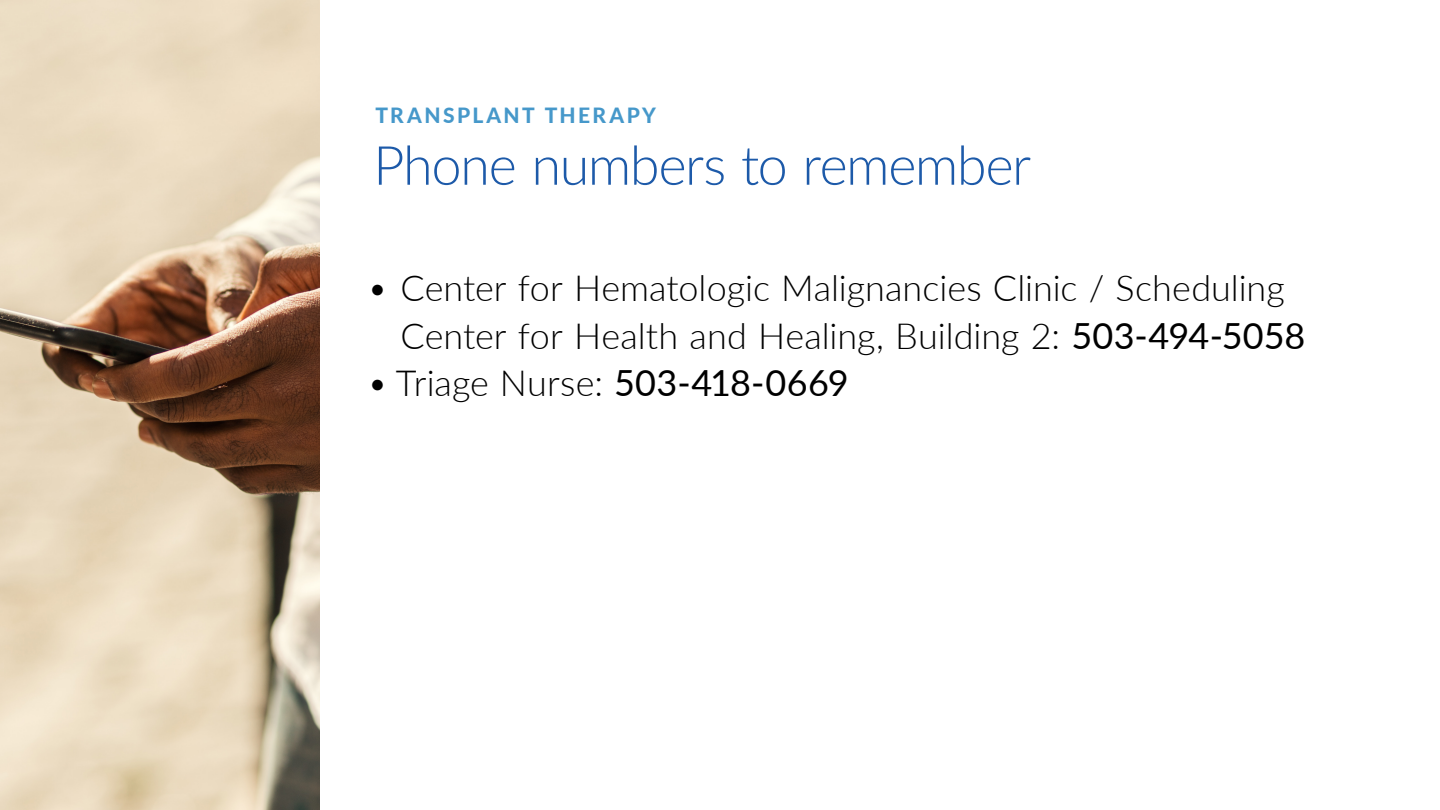
<style>
.page{position:relative;width:1440px;height:810px;background:#fff}
.page>*{position:absolute;margin:0;border:0;box-sizing:border-box;transform-origin:0 0}
.page_head{font:300 54px "Lato";letter-spacing:-.025em;color:#1d5aa9}
.t1{font:300 36px/47.2px "Lato";color:#000}
.page_category{font:800 21px "Lato";letter-spacing:.115em;color:#4698ca}
.s1{font-weight:400}
</style>
<div class="page">
<img style="left:0;top:0;width:320px;height:810px">
<p class="page_category" style="left:375px;top:100px;width:282px">TRANSPLANT THERAPY</p>
<p class="page_head" style="left:373px;top:128px;width:659px">Phone numbers to remember</p>
<p class="t1" style="left:400px;top:264px;width:906px;text-indent:-33px">• Center for Hematologic Malignancies Clinic / Scheduling<br>Center for Health and Healing, Building 2: <span class="s1">503-494-5058</span></p>
<p class="t1" style="left:367px;top:358px;width:483px">• Triage Nurse: <span class="s1">503-418-0669</span></p>
</div>
